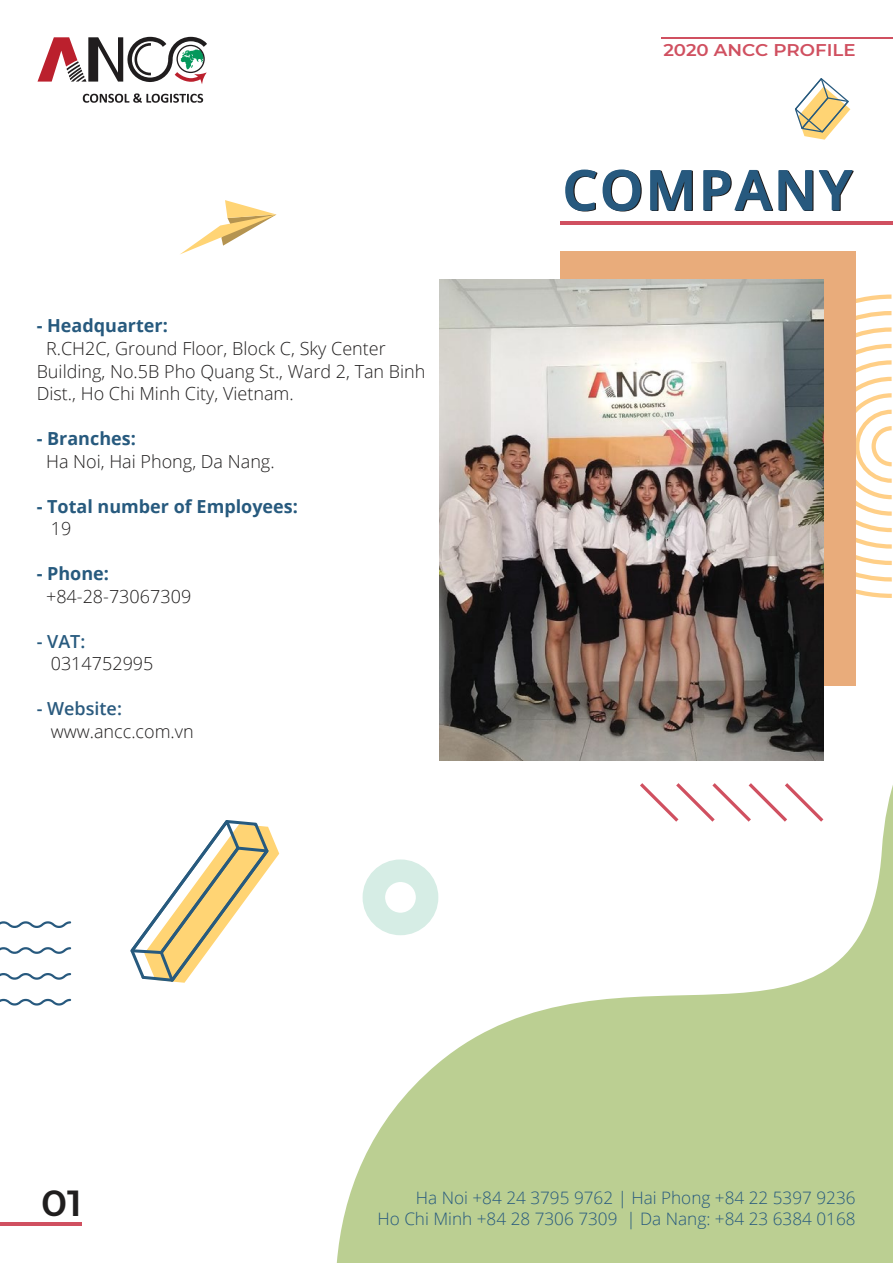
<style>
.page{position:relative;width:893px;height:1263px;background:#fff}
.page>*{position:absolute;margin:0;border:0;box-sizing:border-box;transform-origin:0 0}
.t1{font:600 54.6px "Open Sans";letter-spacing:.05em;color:#27597e}
.t2{font:600 36.15px "Montserrat";color:#201e1e;scale:1.07 1}
.t3{font:300 18px/22.5px "Open Sans";color:#211f1f}
.t4{font:700 18px "Open Sans";color:#275a7e}
.t5{font:600 18px "Open Sans";color:#2a5a7e}
.t6{font:600 18px "Open Sans";color:#275a7e}
.t7{font:300 17.1px/20.5px "Open Sans";color:#275a7e;text-align:right}
.t8{font:600 16.95px "Montserrat";color:#d05060;scale:1.07 1}
.s1{color:#201d1d}
</style>
<div class="page">
<svg style="left:0;top:921px;width:72px;height:7px"></svg>
<svg style="left:0;top:947px;width:72px;height:7px"></svg>
<svg style="left:0;top:973px;width:72px;height:7px"></svg>
<svg style="left:0;top:998px;width:72px;height:8px"></svg>
<svg style="left:337px;top:694px;width:556px;height:569px"></svg>
<hr style="left:560px;top:222px;width:333px;height:3px;background:#d05060">
<div style="left:560px;top:251px;width:295px;height:435px;background:#e9ac7b"></div>
<img style="left:439px;top:280px;width:384px;height:480px">
<div style="left:363px;top:859px;width:75px;height:76px;border:22px solid #d6ede5;border-radius:50%"></div>
<svg style="left:795px;top:78px;width:55px;height:62px"></svg>
<svg style="left:130px;top:820px;width:149px;height:163px"></svg>
<svg style="left:565px;top:169px;width:77px;height:43px"></svg>
<svg style="left:650px;top:170px;width:43px;height:41px"></svg>
<svg style="left:703px;top:169px;width:151px;height:42px"></svg>
<svg style="left:180px;top:200px;width:96px;height:54px"></svg>
<hr style="left:0;top:1222px;width:82px;height:3px;background:#d05060">
<hr style="left:662px;top:37px;width:231px;height:2px;background:#d05060">
<svg style="left:83px;top:93px;width:120px;height:10px"></svg>
<svg style="left:38px;top:37px;width:169px;height:47px"></svg>
<svg style="left:780px;top:192px;width:113px;height:502px"></svg>
<p class="t8" style="left:663px;top:38px;width:181px">2020 ANCC PROFILE</p>
<p class="t4" style="left:37px;top:313px;width:133px">- Headquarter:</p>
<p class="t3" style="left:37px;top:337px;width:390px;text-indent:9px">R.CH2C, Ground Floor, Block C, Sky Center<br>Building, No.5B Pho Quang St., Ward 2, Tan Binh<br>Dist., Ho Chi Minh City, Vietnam.</p>
<p class="t4" style="left:37px;top:426px;width:101px">- Branches:</p>
<p class="t3" style="left:46px;top:449px;width:230px">Ha Noi, Hai Phong, Da Nang.</p>
<p class="t4" style="left:37px;top:493px;width:263px">- Total number of Employees:</p>
<p class="t3" style="left:51px;top:517px;width:22px">19</p>
<p class="t4" style="left:37px;top:561px;width:74px">- Phone:</p>
<p class="t3" style="left:46px;top:584px;width:147px">+84-28-73067309</p>
<p class="t6" style="left:37px;top:629px;width:50px">- VAT:</p>
<p class="t3" style="left:51px;top:652px;width:104px">0314752995</p>
<p class="t5" style="left:37px;top:696px;width:87px">- Website:</p>
<p class="t3" style="left:51px;top:719px;width:145px">www.ancc.com.vn</p>
<h1 class="t1" style="left:563px;top:152px;width:290px">CO<span class="s1">M</span>PANY</h1>
<h2 class="t2" style="left:41px;top:1177px;width:40px">01</h2>
<p class="t7" style="left:377px;top:1187px;width:480px">Ha Noi +84 24 3795 9762 | Hai Phong +84 22 5397 9236<br>Ho Chi Minh +84 28 7306 7309 | Da Nang: +84 23 6384 0168</p>
</div>
